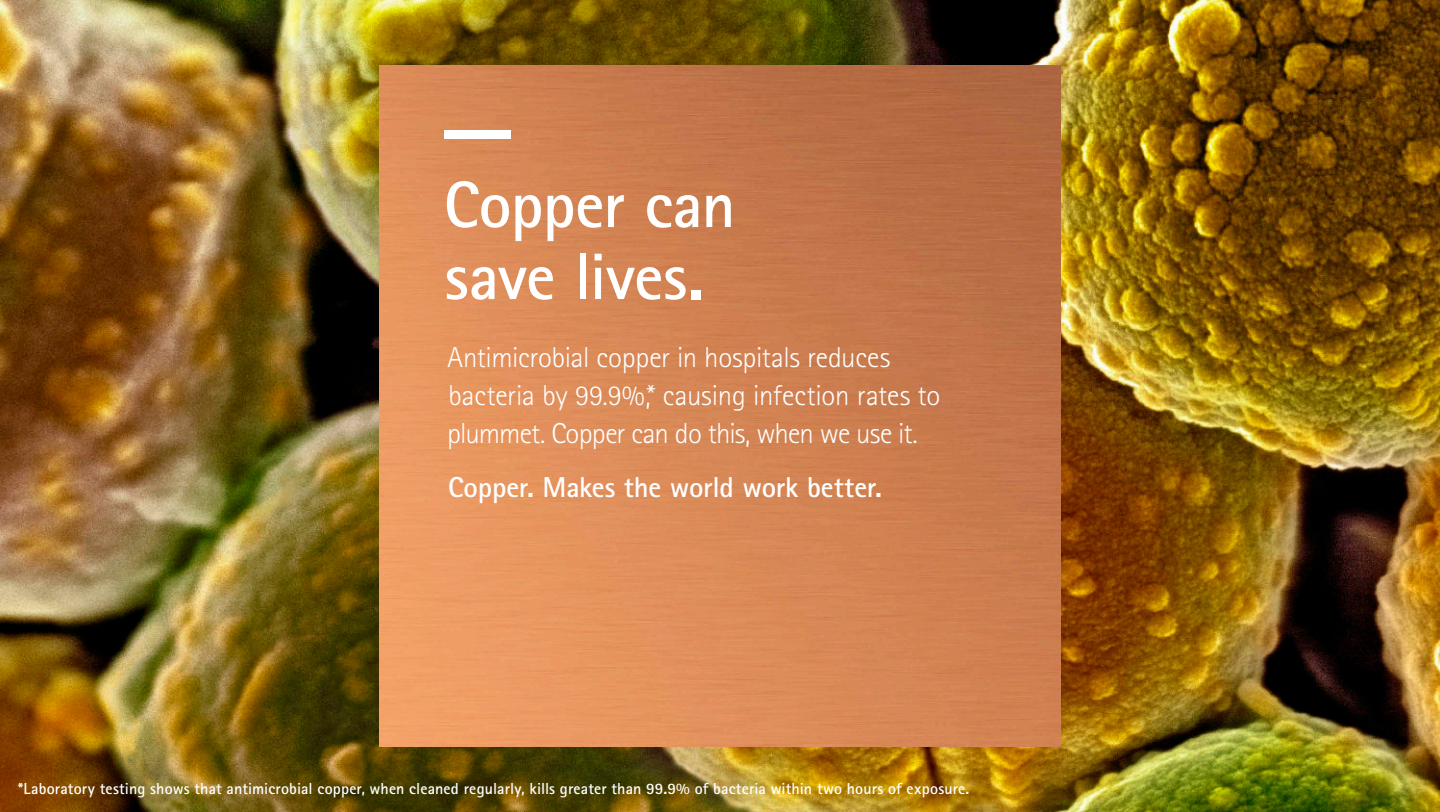
<style>
.page{position:relative;width:1440px;height:812px;background:#fff}
.page>*{position:absolute;margin:0;border:0;box-sizing:border-box;transform-origin:0 0}
.t1{font:700 65.6px/72px "Rotis Sans Serif Pro";letter-spacing:-.01em;color:#fff}
.t2{font:300 28.8px/37.8px "Rotis Sans Serif Pro";letter-spacing:-.01em;color:#fff}
.t3{font:700 28.8px "Rotis Sans Serif Pro";letter-spacing:-.01em;color:#fff}
.t4{font:700 16px "Rotis Sans Serif Pro";letter-spacing:.01em;color:#fff}
</style>
<div class="page">
<img style="left:0;top:0;width:1440px;height:812px">
<img style="left:380px;top:66px;width:680px;height:680px">
<div style="left:445px;top:131px;width:66px;height:8px;background:#fff"></div>
<h1 class="t1" style="left:444px;top:175px;width:293px">Copper can save lives.</h1>
<h2 class="t2" style="left:447px;top:341px;width:495px">Antimicrobial copper in hospitals reduces bacteria by 99.9%,* causing infection rates to plummet. Copper can do this, when we use it.</h2>
<h2 class="t3" style="left:448px;top:477px;width:435px">Copper. Makes the world work better.</h2>
<p class="t4" style="left:18px;top:782px;width:953px">*Laboratory testing shows that antimicrobial copper, when cleaned regularly, kills greater than 99.9% of bacteria within two hours of exposure.</p>
</div>
